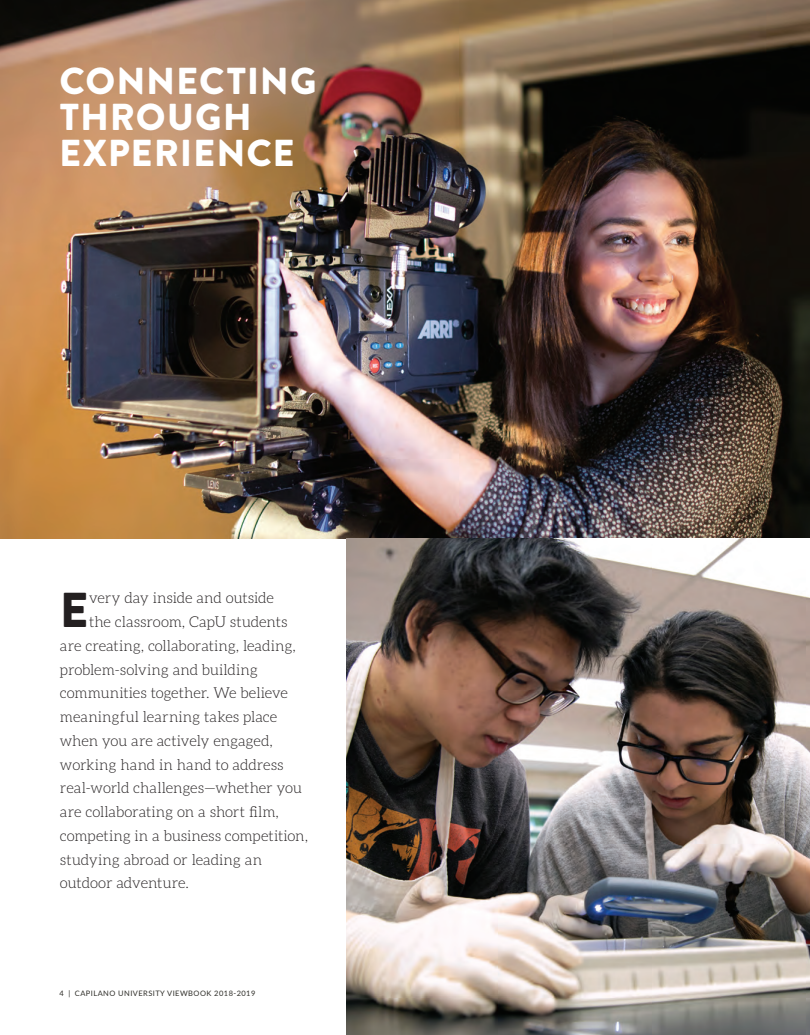
<style>
.page{position:relative;width:810px;height:1035px;background:#fff}
.page>*{position:absolute;margin:0;border:0;box-sizing:border-box;transform-origin:0 0}
.t1{font:900 48.88px "Brandon Text";color:#231f20}
.t2{font:900 37.5px/36.2px "Brandon Text";letter-spacing:.035em;color:#fff}
.t3{font:300 15px "Aleo";color:#231f20}
.t4{font:7.5px "Lato";letter-spacing:.06em;color:#2f2e29}
</style>
<div class="page">
<img style="left:0;top:0;width:810px;height:538px">
<img style="left:346px;top:538px;width:464px;height:497px">
<h2 class="t2" style="left:60px;top:62px;width:258px">CONNECTING<br>THROUGH<br>EXPERIENCE</h2>
<h1 class="t1" style="left:60px;top:576px;width:30px">E</h1>
<p class="t3" style="left:89px;top:590px;width:186px">very day inside and outside</p>
<p class="t3" style="left:89px;top:614px;width:200px">the classroom, CapU students</p>
<p class="t3" style="left:60px;top:637px;width:237px">are creating, collaborating, leading,</p>
<p class="t3" style="left:60px;top:661px;width:199px">problem-solving and building</p>
<p class="t3" style="left:60px;top:685px;width:230px">communities together. We believe</p>
<p class="t3" style="left:60px;top:709px;width:219px">meaningful learning takes place</p>
<p class="t3" style="left:60px;top:732px;width:214px">when you are actively engaged,</p>
<p class="t3" style="left:60px;top:756px;width:225px">working hand in hand to address</p>
<p class="t3" style="left:60px;top:780px;width:244px">real-world challenges—whether you</p>
<p class="t3" style="left:60px;top:804px;width:221px">are collaborating on a short film,</p>
<p class="t3" style="left:60px;top:827px;width:250px">competing in a business competition,</p>
<p class="t3" style="left:60px;top:851px;width:204px">studying abroad or leading an</p>
<p class="t3" style="left:60px;top:875px;width:131px">outdoor adventure.</p>
<p class="t4" style="left:59px;top:988px;width:198px">4 | CAPILANO UNIVERSITY VIEWBOOK 2018-2019</p>
</div>
